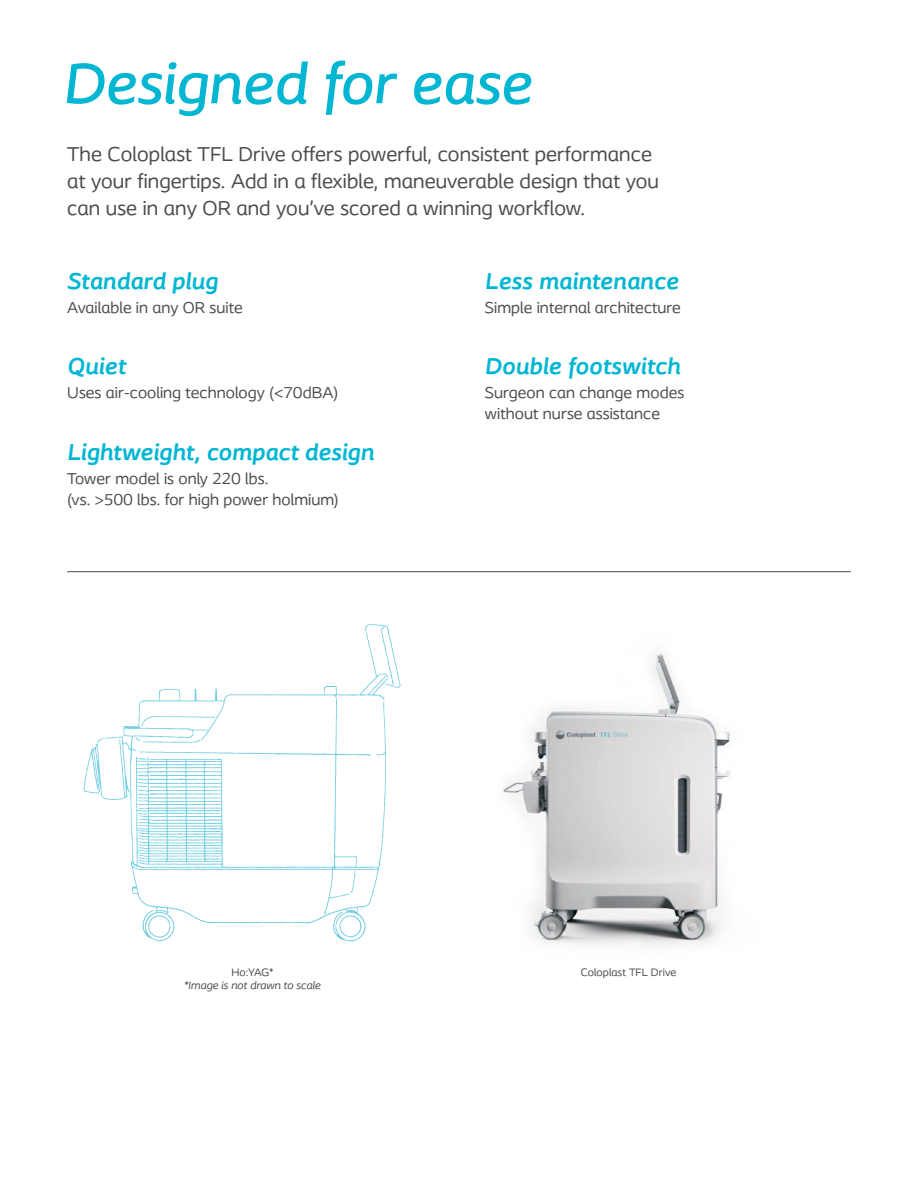
<style>
.page{position:relative;width:918px;height:1188px;background:#fff}
.page>*{position:absolute;margin:0;border:0;box-sizing:border-box;transform-origin:0 0}
.t1{font:italic 500 60px "Coloplast";color:#00b6d3}
.t2{font:italic 700 24px "Coloplast";letter-spacing:.005em;color:#00b6d3}
.t3{font:21px/27px "Coloplast";letter-spacing:.005em;color:#4e4b4c}
.t4{font:16.5px/21px "Coloplast";letter-spacing:.005em;color:#4e4b4c}
.t5{font:11.25px "Coloplast";letter-spacing:.005em;color:#4e4b4c}
.t6{font:italic 11.25px "Coloplast";color:#4e4b4c}
</style>
<div class="page">
<img style="left:503px;top:653px;width:228px;height:294px">
<svg style="left:84px;top:624px;width:317px;height:318px"></svg>
<svg style="left:141px;top:716px;width:74px;height:11px"></svg>
<svg style="left:135px;top:737px;width:5px;height:4px"></svg>
<svg style="left:350px;top:871px;width:6px;height:22px"></svg>
<svg style="left:339px;top:915px;width:23px;height:22px"></svg>
<svg style="left:148px;top:916px;width:22px;height:22px"></svg>
<hr style="left:67px;top:571px;width:784px;height:1px;background:#4e4b4c">
<h1 class="t1" style="left:63px;top:47px;width:471px">Designed for ease</h1>
<p class="t3" style="left:67px;top:141px;width:593px">The Coloplast TFL Drive offers powerful, consistent performance at your fingertips. Add in a flexible, maneuverable design that you can use in any OR and you’ve scored a winning workflow.</p>
<h2 class="t2" style="left:67px;top:266px;width:152px">Standard plug</h2>
<p class="t4" style="left:67px;top:297px;width:177px">Available in any OR suite</p>
<h2 class="t2" style="left:67px;top:352px;width:60px">Quiet</h2>
<p class="t4" style="left:67px;top:382px;width:273px">Uses air-cooling technology (&lt;70dBA)</p>
<h2 class="t2" style="left:67px;top:437px;width:308px">Lightweight, compact design</h2>
<p class="t4" style="left:67px;top:468px;width:273px">Tower model is only 220 lbs.<br>(vs. &gt;500 lbs. for high power holmium)</p>
<h2 class="t2" style="left:485px;top:266px;width:195px">Less maintenance</h2>
<p class="t4" style="left:485px;top:297px;width:198px">Simple internal architecture</p>
<h2 class="t2" style="left:485px;top:352px;width:197px">Double footswitch</h2>
<p class="t4" style="left:485px;top:382px;width:201px">Surgeon can change modes without nurse assistance</p>
<p class="t5" style="left:231px;top:966px;width:44px">Ho:YAG*</p>
<p class="t6" style="left:184px;top:979px;width:138px">*Image is not drawn to scale</p>
<p class="t5" style="left:581px;top:966px;width:97px">Coloplast TFL Drive</p>
</div>
